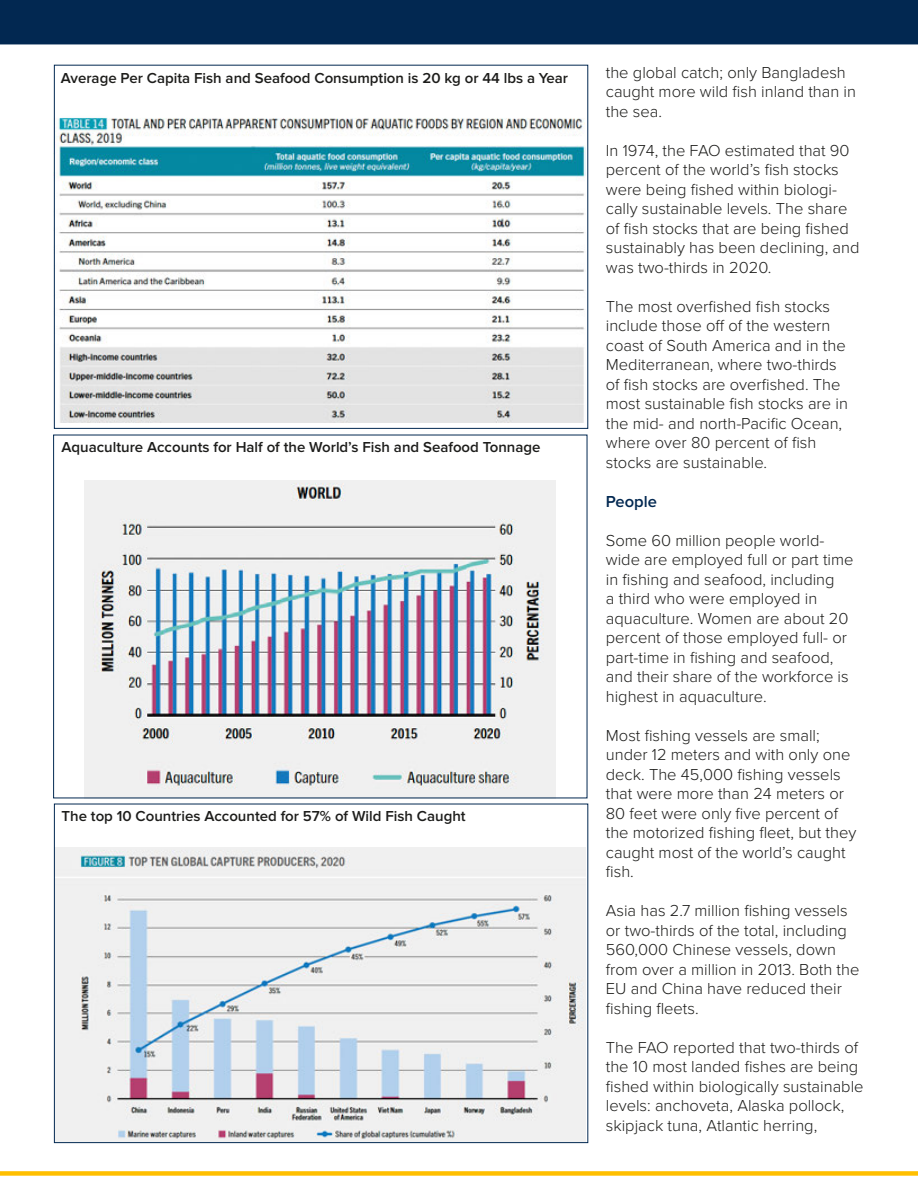
<style>
.page{position:relative;width:918px;height:1188px;background:#fff}
.page>*{position:absolute;margin:0;border:0;box-sizing:border-box;transform-origin:0 0}
.Body_Text{font:300 16.5px/19.5px "Proxima Nova";color:#1d1d1b}
.Body_Text-2{font:600 16.5px "Proxima Nova";color:#022851}
.Article_Body__Palati{font:600 15px "Proxima Nova";color:#1d1d1b}
</style>
<div class="page">
<div style="left:0;top:1171px;width:918px;height:5px;background:#ffbf00"></div>
<div style="left:0;top:0;width:918px;height:44px;background:#022851"></div>
<img style="left:58px;top:118px;width:527px;height:305px">
<img style="left:85px;top:481px;width:470px;height:315px">
<img style="left:56px;top:847px;width:530px;height:294px">
<p class="Article_Body__Palati" style="left:61px;top:69px;width:509px">Average Per Capita Fish and Seafood Consumption is 20 kg or 44 lbs a Year</p>
<p class="Body_Text" style="left:606px;top:63px;width:252px">the global catch; only Bangladesh caught more wild fish inland than in the sea.</p>
<p class="Body_Text" style="left:606px;top:141px;width:255px">In 1974, the FAO estimated that 90 percent of the world’s fish stocks were being fished within biologi&shy;cally sustainable levels. The share of fish stocks that are being fished sustainably has been declining, and was two-thirds in 2020.</p>
<p class="Body_Text" style="left:606px;top:297px;width:244px">The most overfished fish stocks include those off of the western coast of South America and in the<br>Mediterranean, where two-thirds of fish stocks are overfished. The most sustainable fish stocks are in the mid- and north-Pacific Ocean, where over 80 percent of fish stocks are sustainable.</p>
<p class="Body_Text-2" style="left:606px;top:492px;width:53px">People</p>
<p class="Body_Text" style="left:606px;top:531px;width:249px">Some 60 million people world&shy;wide are employed full or part time in fishing and seafood, including<br>a third who were employed in aquaculture. Women are about 20 percent of those employed full- or part-time in fishing and seafood, and their share of the workforce is highest in aquaculture.</p>
<p class="Body_Text" style="left:606px;top:726px;width:252px">Most fishing vessels are small; under 12 meters and with only one deck. The 45,000 fishing vessels that were more than 24 meters or<br>80 feet were only five percent of the motorized fishing fleet, but they caught most of the world’s caught fish.</p>
<p class="Body_Text" style="left:606px;top:902px;width:255px">Asia has 2.7 million fishing vessels or two-thirds of the total, including<br>560,000 Chinese vessels, down from over a million in 2013. Both the<br>EU and China have reduced their fishing fleets.</p>
<p class="Body_Text" style="left:606px;top:1038px;width:259px">The FAO reported that two-thirds of the 10 most landed fishes are being fished within biologically sustainable levels: anchoveta, Alaska pollock, skipjack tuna, Atlantic herring,</p>
<p class="Article_Body__Palati" style="left:61px;top:439px;width:481px">Aquaculture Accounts for Half of the World’s Fish and Seafood Tonnage</p>
<p class="Article_Body__Palati" style="left:62px;top:808px;width:406px">The top 10 Countries Accounted for 57% of Wild Fish Caught</p>
</div>
